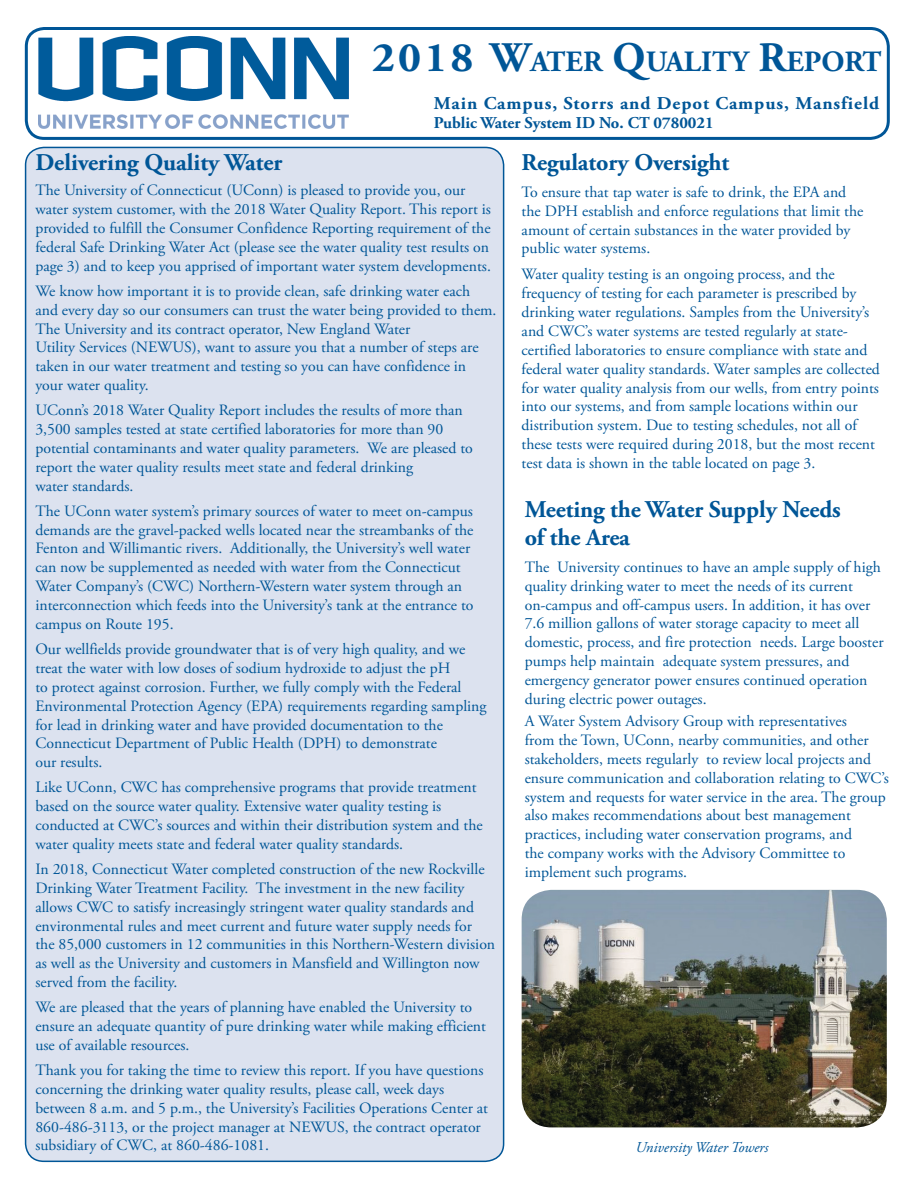
<style>
.page{position:relative;width:918px;height:1188px;background:#fff}
.page>*{position:absolute;margin:0;border:0;box-sizing:border-box;transform-origin:0 0}
.t1{font:700 29.4px "Adobe Garamond Pro";color:#005697}
.primary{font:700 24px/28.8px "Adobe Garamond Pro";letter-spacing:-.005em;color:#005697}
._10_75{font:700 24px "Adobe Garamond Pro";color:#005697}
.t2{font:700 18px "Adobe Garamond Pro";letter-spacing:.05em;color:#005697;scale:1.04 1}
.t3{font:700 16.5px "Adobe Garamond Pro";color:#005697}
._10_75-2{font:15.75px/18.9px "Adobe Garamond Pro";color:#005697}
.primary-2{font:italic 15px "Adobe Garamond Pro";color:#005697}
.s1{font-size:42px}
</style>
<div class="page">
<div style="left:25px;top:27px;width:865px;height:113px;border:3px solid #005697;border-radius:18px"></div>
<img style="left:39px;top:36px;width:309px;height:92px">
<div style="left:25px;top:147px;width:479px;height:1015px;background:#dce2ef;border:2px solid #005697;border-radius:18px"></div>
<img style="left:522px;top:890px;width:365px;height:237px">
<p class="t1" style="left:372px;top:44px;width:511px"><span class="s1">2018</span> <span class="s1">W</span>ATER <span class="s1">Q</span>UALITY <span class="s1">R</span>EPORT</p>
<p class="t2" style="left:434px;top:92px;width:430px">Main Campus, Storrs and Depot Campus, Mansfield</p>
<p class="t3" style="left:434px;top:113px;width:281px">Public Water System ID No. CT 0780021</p>
<p class="_10_75" style="left:35px;top:149px;width:249px">Delivering Quality Water</p>
<p class="_10_75-2" style="left:35px;top:181px;width:457px">The University of Connecticut (UConn) is pleased to provide you, our water system customer, with the 2018 Water Quality Report. This report is provided to fulfill the Consumer Confidence Reporting requirement of the federal Safe Drinking Water Act (please see the water quality test results on page 3) and to keep you apprised of important water system developments.</p>
<p class="_10_75-2" style="left:35px;top:282px;width:463px">We know how important it is to provide clean, safe drinking water each and every day so our consumers can trust the water being provided to them.<br>The University and its contract operator, New England Water<br>Utility Services (NEWUS), want to assure you that a number of steps are taken in our water treatment and testing so you can have confidence in your water quality.</p>
<p class="_10_75-2" style="left:35px;top:401px;width:439px">UConn’s 2018 Water Quality Report includes the results of more than 3,500 samples tested at state certified laboratories for more than 90 potential contaminants and water quality parameters. We are pleased to report the water quality results meet state and federal drinking<br>water standards.</p>
<p class="_10_75-2" style="left:35px;top:502px;width:440px">The UConn water system’s primary sources of water to meet on-campus demands are the gravel-packed wells located near the streambanks of the Fenton and Willimantic rivers. Additionally, the University’s well water can now be supplemented as needed with water from the Connecticut Water Company’s (CWC) Northern-Western water system through an interconnection which feeds into the University’s tank at the entrance to campus on Route 195.</p>
<p class="_10_75-2" style="left:35px;top:640px;width:453px">Our wellfields provide groundwater that is of very high quality, and we treat the water with low doses of sodium hydroxide to adjust the pH<br>to protect against corrosion. Further, we fully comply with the Federal Environmental Protection Agency (EPA) requirements regarding sampling for lead in drinking water and have provided documentation to the Connecticut Department of Public Health (DPH) to demonstrate<br>our results.</p>
<p class="_10_75-2" style="left:35px;top:778px;width:449px">Like UConn, CWC has comprehensive programs that provide treatment based on the source water quality. Extensive water quality testing is conducted at CWC’s sources and within their distribution system and the water quality meets state and federal water quality standards.</p>
<p class="_10_75-2" style="left:35px;top:860px;width:461px">In 2018, Connecticut Water completed construction of the new Rockville Drinking Water Treatment Facility. The investment in the new facility allows CWC to satisfy increasingly stringent water quality standards and environmental rules and meet current and future water supply needs for<br>the 85,000 customers in 12 communities in this Northern-Western division as well as the University and customers in Mansfield and Willington now served from the facility.</p>
<p class="_10_75-2" style="left:35px;top:998px;width:452px">We are pleased that the years of planning have enabled the University to ensure an adequate quantity of pure drinking water while making efficient use of available resources.</p>
<p class="_10_75-2" style="left:35px;top:1061px;width:454px">Thank you for taking the time to review this report. If you have questions concerning the drinking water quality results, please call, week days between 8 a.m. and 5 p.m., the University’s Facilities Operations Center at 860-486-3113, or the project manager at NEWUS, the contract operator subsidiary of CWC, at 860-486-1081.</p>
<p class="primary" style="left:522px;top:149px;width:209px">Regulatory Oversight</p>
<p class="_10_75-2" style="left:522px;top:183px;width:343px">To ensure that tap water is safe to drink, the EPA and the DPH establish and enforce regulations that limit the amount of certain substances in the water provided by public water systems.</p>
<p class="_10_75-2" style="left:522px;top:265px;width:360px">Water quality testing is an ongoing process, and the frequency of testing for each parameter is prescribed by drinking water regulations. Samples from the University’s and CWC’s water systems are tested regularly at state&shy;certified laboratories to ensure compliance with state and federal water quality standards. Water samples are collected for water quality analysis from our wells, from entry points into our systems, and from sample locations within our distribution system. Due to testing schedules, not all of these tests were required during 2018, but the most recent test data is shown in the table located on page 3.</p>
<p class="primary" style="left:525px;top:495px;width:318px">Meeting the Water Supply Needs of the Area</p>
<p class="_10_75-2" style="left:525px;top:558px;width:360px">The University continues to have an ample supply of high quality drinking water to meet the needs of its current on-campus and off-campus users. In addition, it has over 7.6 million gallons of water storage capacity to meet all domestic, process, and fire protection needs. Large booster pumps help maintain adequate system pressures, and emergency generator power ensures continued operation during electric power outages.</p>
<p class="_10_75-2" style="left:525px;top:712px;width:366px">A Water System Advisory Group with representatives<br>from the Town, UConn, nearby communities, and other stakeholders, meets regularly to review local projects and ensure communication and collaboration relating to CWC’s system and requests for water service in the area. The group also makes recommendations about best management practices, including water conservation programs, and<br>the company works with the Advisory Committee to implement such programs.</p>
<p class="primary-2" style="left:635px;top:1139px;width:135px">University Water Towers</p>
</div>
